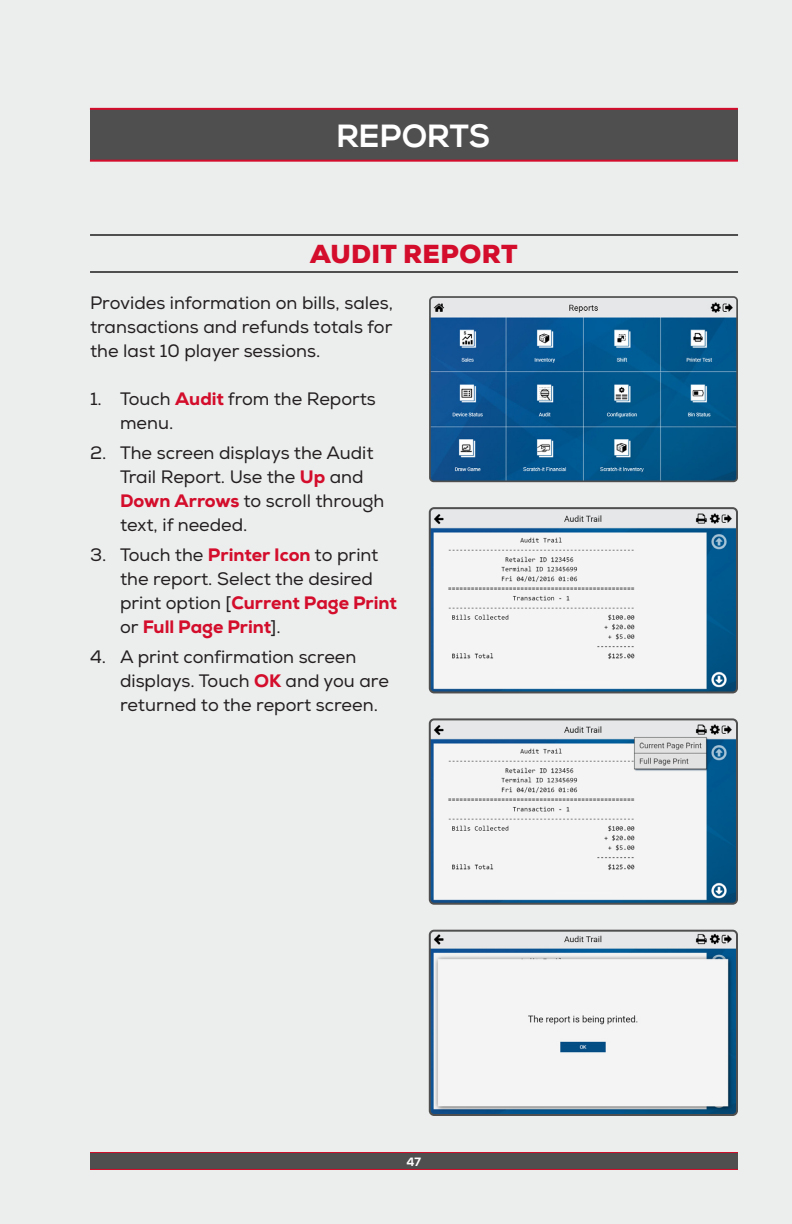
<style>
.page{position:relative;width:792px;height:1224px;background:#eceded}
.page>*{position:absolute;margin:0;border:0;box-sizing:border-box;transform-origin:0 0}
.A_Header{font:700 32px "Nexa";letter-spacing:.01em;color:#fff}
.B_Header{font:900 26px "Nexa";letter-spacing:.015em;color:#d30d2b}
.Body_text__last{font:18px/24px "Nexa";color:#231f20}
.t1{font:700 12px "Nexa";color:#fff}
.s1{font-weight:800;color:#d30d2b}
</style>
<div class="page">
<div style="left:90px;top:1152px;width:648px;height:18px;background:#4e4f4e"></div>
<hr style="left:90px;top:1169px;width:648px;height:1px;background:#d30d2b">
<hr style="left:90px;top:1152px;width:648px;height:1px;background:#d30d2b">
<div style="left:90px;top:109px;width:648px;height:52px;background:#4e4f4e"></div>
<hr style="left:90px;top:160px;width:648px;height:2px;background:#d30d2b">
<hr style="left:90px;top:108px;width:648px;height:2px;background:#d30d2b">
<hr style="left:90px;top:234px;width:648px;height:2px;background:#4e4f4e">
<hr style="left:90px;top:271px;width:648px;height:2px;background:#4e4f4e">
<img style="left:432px;top:299px;width:303px;height:180px">
<div style="left:429px;top:296px;width:309px;height:186px;border:2px solid #4e4f4e;border-radius:4px"></div>
<img style="left:432px;top:933px;width:303px;height:180px">
<div style="left:429px;top:930px;width:309px;height:186px;border:2px solid #4e4f4e;border-radius:4px"></div>
<img style="left:432px;top:510px;width:303px;height:180px">
<div style="left:429px;top:507px;width:309px;height:186px;border:2px solid #4e4f4e;border-radius:4px"></div>
<img style="left:432px;top:721px;width:303px;height:181px">
<div style="left:429px;top:718px;width:309px;height:187px;border:2px solid #4e4f4e;border-radius:4px"></div>
<p class="A_Header" style="left:337px;top:118px;width:155px">REPORTS</p>
<p class="B_Header" style="left:310px;top:237px;width:209px">AUDIT REPORT</p>
<p class="Body_text__last" style="left:90px;top:291px;width:304px;text-align:justify">Provides information on bills, sales, transactions and refunds totals for the last 10 player sessions.</p>
<p class="Body_text__last" style="left:120px;top:387px;width:257px;text-indent:-30px">1. Touch <span class="s1">Audit</span> from the Reports menu.</p>
<p class="Body_text__last" style="left:120px;top:441px;width:266px;text-indent:-30px">2. The screen displays the Audit<br>Trail Report. Use the <span class="s1">Up</span> and<br><span class="s1">Down Arrows</span> to scroll through text, if needed.</p>
<p class="Body_text__last" style="left:120px;top:543px;width:279px;text-indent:-30px">3. Touch the <span class="s1">Printer Icon</span> to print the report. Select the desired print option [<span class="s1">Current Page Print </span>or <span class="s1">Full Page Print</span>].</p>
<p class="Body_text__last" style="left:120px;top:645px;width:270px;text-indent:-30px">4. A print confirmation screen displays. Touch <span class="s1">OK</span> and you are returned to the report screen.</p>
<p class="t1" style="left:407px;top:1154px;width:16px">47</p>
</div>
